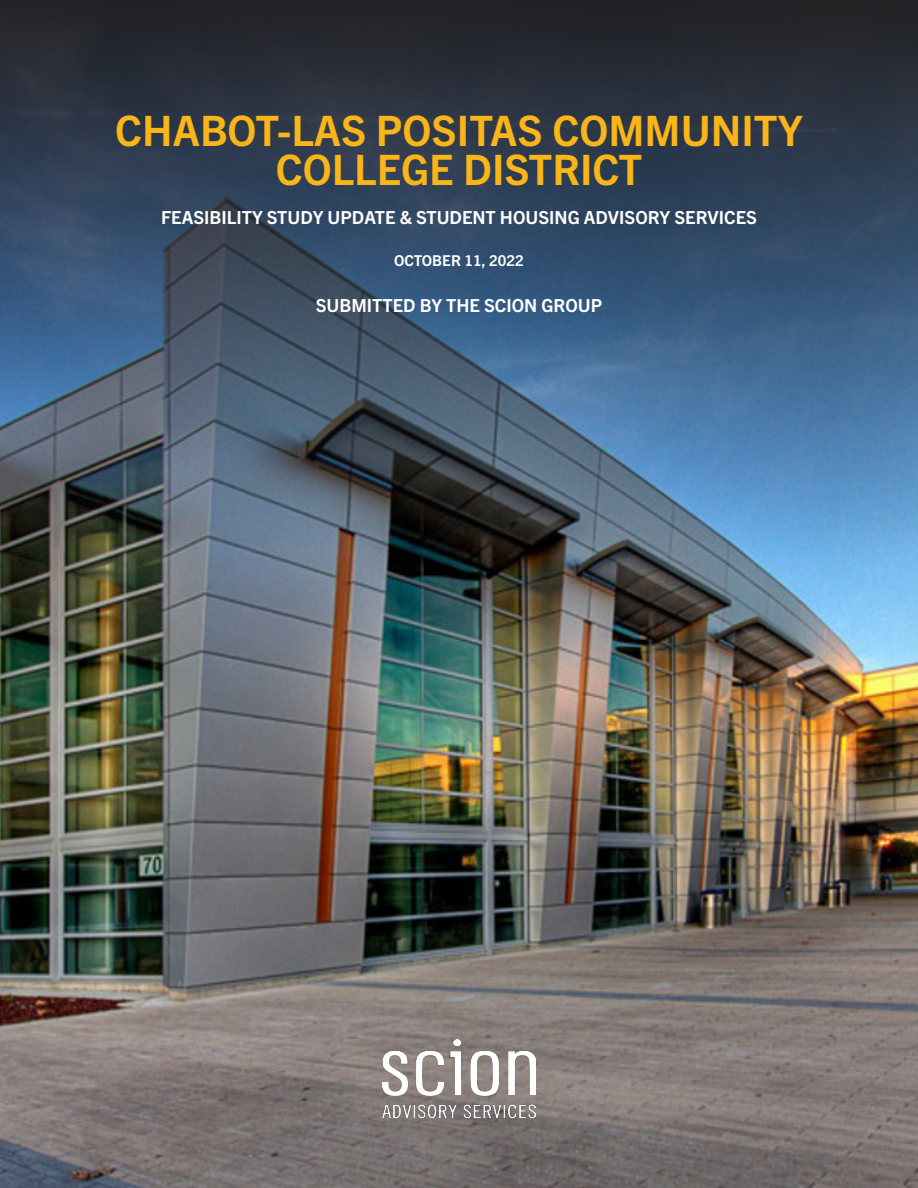
<style>
.page{position:relative;width:918px;height:1188px;background:#fff}
.page>*{position:absolute;margin:0;border:0;box-sizing:border-box;transform-origin:0 0}
.Cover_Project_Name{font:700 42px/39px "Trade Gothic Next LT Pro";color:#fab519;text-align:center}
.Cover_Project_Name-2{font:700 18px "Trade Gothic Next LT Pro";color:#fff}
.Submitted_by{font:700 18px "Trade Gothic Next LT Pro";color:#fff}
.Cover_Date{font:700 15px "Trade Gothic Next LT Pro";color:#fff}
</style>
<div class="page">
<img style="left:0;top:569px;width:918px;height:619px">
<svg style="left:0;top:0;width:918px;height:569px;background:#3b4f65"></svg>
<img style="left:383px;top:1039px;width:152px;height:79px">
<p class="Cover_Project_Name" style="left:115px;top:109px;width:689px">CHABOT-LAS POSITAS COMMUNITY<br>COLLEGE DISTRICT</p>
<p class="Cover_Project_Name-2" style="left:161px;top:205px;width:597px">FEASIBILITY STUDY UPDATE &amp; STUDENT HOUSING ADVISORY SERVICES</p>
<p class="Cover_Date" style="left:394px;top:250px;width:131px">OCTOBER 11, 2022</p>
<p class="Submitted_by" style="left:316px;top:293px;width:288px">SUBMITTED BY THE SCION GROUP</p>
</div>
